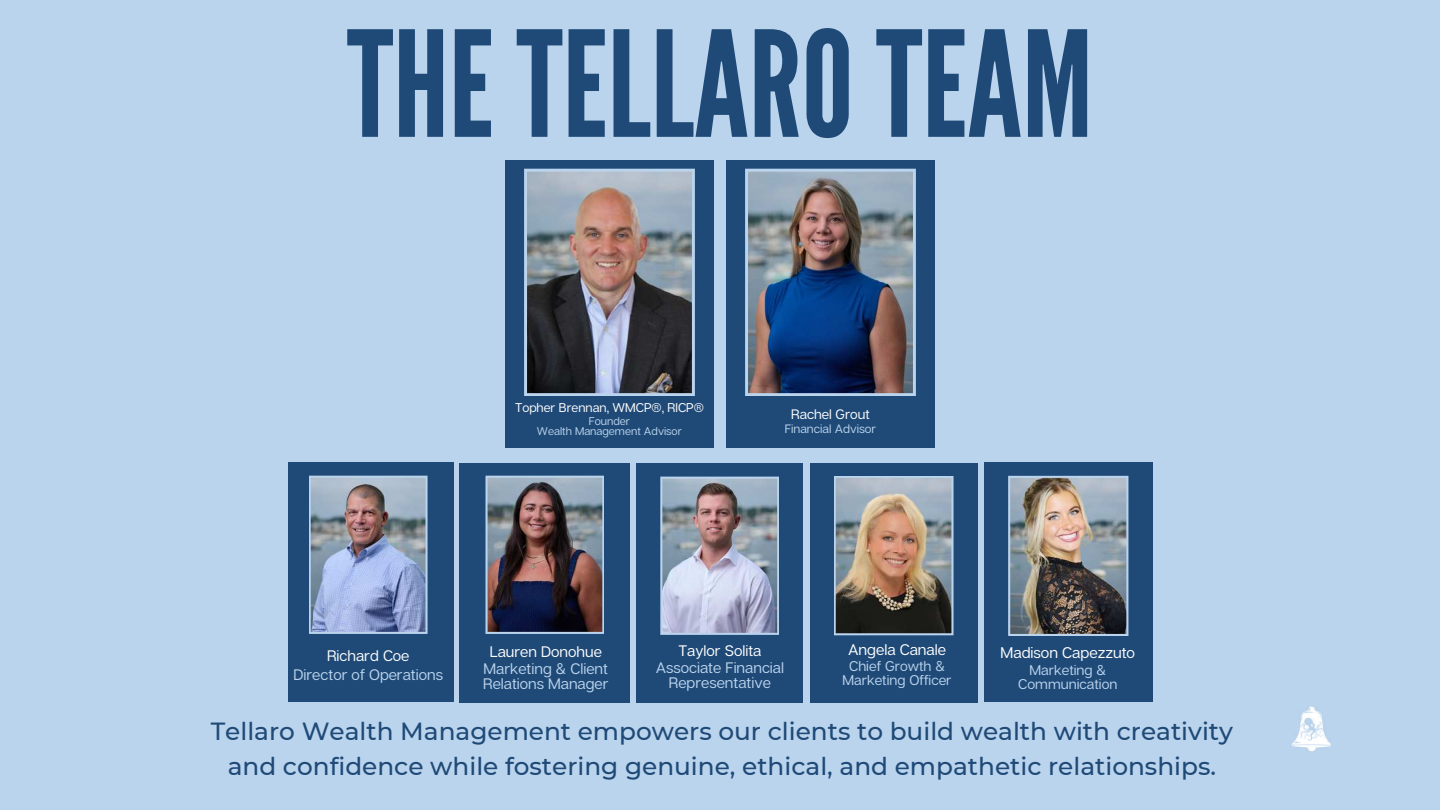
<style>
.page{position:relative;width:1440px;height:810px;background:#bbd4ed}
.page>*{position:absolute;margin:0;border:0;box-sizing:border-box;transform-origin:0 0}
.t1{font:146.5px "League Gothic";color:#1f4a77}
.t2{font:500 24.8px/34.5px "Montserrat";color:#1f4a77;text-align:center}
.t3{font:15.4px "Articulat CF";color:#fff}
.t4{font:15.2px/15.2px "Articulat CF";color:#bbd4ed}
.t5{font:15.2px "Articulat CF";color:#fff}
.t6{font:14.1px/14.1px "Articulat CF";color:#bbd4ed;text-align:center}
.t7{font:13.7px "Articulat CF";color:#fff}
.t8{font:12.7px "Articulat CF";color:#fff}
.t9{font:12.2px "Articulat CF";color:#bbd4ed}
.t10{font:11.2px/10.5px "Articulat CF";color:#bbd4ed;text-align:center}
</style>
<div class="page">
<div style="left:726px;top:161px;width:209px;height:287px;background:#1f4a77"></div>
<img style="left:745px;top:169px;width:171px;height:227px">
<div style="left:505px;top:161px;width:209px;height:287px;background:#1f4a77"></div>
<img style="left:524px;top:169px;width:171px;height:227px">
<div style="left:288px;top:463px;width:165px;height:239px;background:#1f4a77"></div>
<img style="left:309px;top:476px;width:118px;height:158px">
<div style="left:460px;top:463px;width:170px;height:239px;background:#1f4a77"></div>
<img style="left:486px;top:476px;width:118px;height:158px">
<div style="left:637px;top:463px;width:166px;height:239px;background:#1f4a77"></div>
<img style="left:660px;top:477px;width:119px;height:158px">
<div style="left:810px;top:463px;width:167px;height:239px;background:#1f4a77"></div>
<img style="left:834px;top:476px;width:119px;height:159px">
<div style="left:984px;top:463px;width:169px;height:239px;background:#1f4a77"></div>
<img style="left:1008px;top:476px;width:120px;height:160px">
<img style="left:1291px;top:706px;width:40px;height:46px">
<h1 class="t1" style="left:347px;top:-3px;width:748px">THE TELLARO TEAM</h1>
<p class="t8" style="left:515px;top:400px;width:190px">Topher Brennan, WMCP®, RICP®</p>
<p class="t10" style="left:537px;top:416px;width:147px">Founder<br>Wealth Management Advisor</p>
<p class="t7" style="left:791px;top:406px;width:80px">Rachel Grout</p>
<p class="t9" style="left:785px;top:422px;width:93px">Financial Advisor</p>
<p class="t5" style="left:327px;top:647px;width:84px">Richard Coe</p>
<p class="t4" style="left:294px;top:667px;width:151px">Director of Operations</p>
<p class="t5" style="left:490px;top:643px;width:114px">Lauren Donohue</p>
<p class="t4" style="left:483px;top:661px;width:127px">Marketing &amp; Client<br>Relations Manager</p>
<p class="t5" style="left:678px;top:642px;width:84px">Taylor Solita</p>
<p class="t4" style="left:656px;top:660px;width:130px;text-align:center">Associate Financial<br>Representative</p>
<p class="t3" style="left:848px;top:640px;width:100px">Angela Canale</p>
<p class="t6" style="left:843px;top:659px;width:111px">Chief Growth &amp;<br>Marketing Officer</p>
<p class="t3" style="left:1001px;top:644px;width:136px">Madison Capezzuto</p>
<p class="t6" style="left:1018px;top:663px;width:101px">Marketing &amp;<br>Communication</p>
<p class="t2" style="left:211px;top:713px;width:1024px">Tellaro Wealth Management empowers our clients to build wealth with creativity and confidence while fostering genuine, ethical, and empathetic relationships.</p>
</div>
